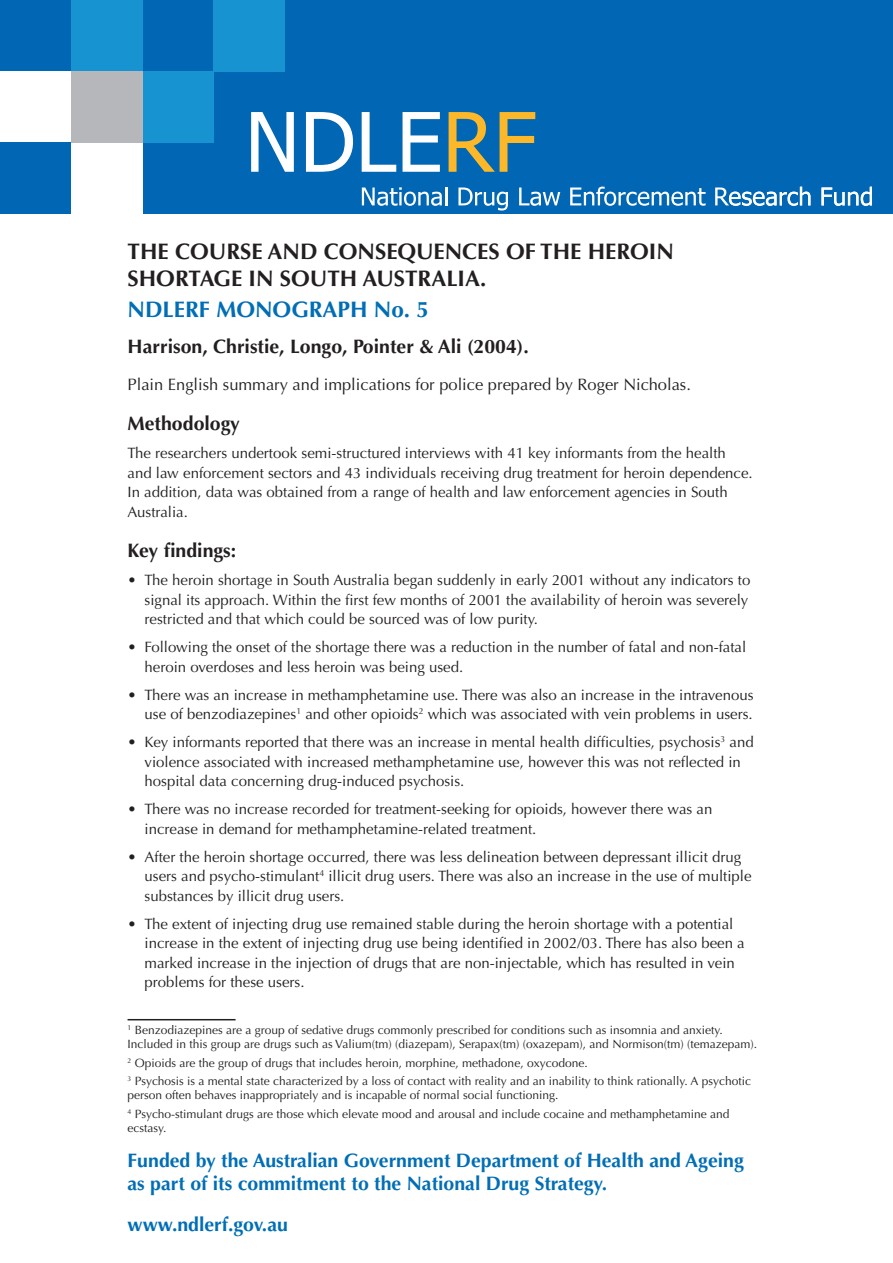
<style>
.page{position:relative;width:893px;height:1263px;background:#fff}
.page>*{position:absolute;margin:0;border:0;box-sizing:border-box;transform-origin:0 0}
.Heading_1-15pt{font:700 22.5px/27px "Optima LT Std";color:#231f20}
.Heading_Blue_1-15pt{font:700 22.5px "Optima LT Std";color:#006eb6}
.t1{font:700 19.5px/23.4px "Optima LT Std";color:#006eb6}
.Heading_2-13pt{font:700 19.5px "Optima LT Std";color:#231f20}
.prepared_by_11_13{font:16.5px "Optima LT Std";color:#231f20}
.Body_text-10pt{font:15px/19.5px "Optima LT Std";color:#231f20}
.Footnote-8pt{font:12px/14.2px "Optima LT Std";color:#231f20}
</style>
<div class="page">
<div style="left:0;top:0;width:885px;height:213px;background:#0166b3"></div>
<svg style="left:362px;top:187px;width:85px;height:19px"></svg>
<svg style="left:458px;top:187px;width:50px;height:23px"></svg>
<svg style="left:519px;top:187px;width:41px;height:19px"></svg>
<svg style="left:570px;top:187px;width:136px;height:19px"></svg>
<svg style="left:251px;top:112px;width:43px;height:60px"></svg>
<svg style="left:306px;top:112px;width:47px;height:60px"></svg>
<svg style="left:362px;top:112px;width:34px;height:60px"></svg>
<svg style="left:403px;top:112px;width:37px;height:60px"></svg>
<svg style="left:449px;top:112px;width:86px;height:60px"></svg>
<svg style="left:715px;top:187px;width:95px;height:19px"></svg>
<svg style="left:821px;top:187px;width:51px;height:19px"></svg>
<div style="left:71px;top:0;width:71px;height:71px;background:#1893d2"></div>
<div style="left:0;top:71px;width:71px;height:72px;background:#fff"></div>
<div style="left:71px;top:143px;width:71px;height:71px;background:#fff"></div>
<div style="left:142px;top:71px;width:71px;height:72px;background:#1893d2"></div>
<div style="left:0;top:143px;width:71px;height:71px;background:#0166b3"></div>
<div style="left:71px;top:71px;width:71px;height:72px;background:#b6b7bb"></div>
<div style="left:213px;top:0;width:72px;height:71px;background:#1893d2"></div>
<hr style="left:128px;top:1019px;width:108px;height:1px;background:#231f20">
<p class="Heading_1-15pt" style="left:128px;top:238px;width:548px">THE COURSE AND CONSEQUENCES OF THE HEROIN<br>SHORTAGE IN SOUTH AUSTRALIA.</p>
<p class="Heading_Blue_1-15pt" style="left:128px;top:296px;width:303px">NDLERF MONOGRAPH No. 5</p>
<p class="Heading_2-13pt" style="left:128px;top:335px;width:403px">Harrison, Christie, Longo, Pointer &amp; Ali (2004).</p>
<p class="prepared_by_11_13" style="left:128px;top:375px;width:565px">Plain English summary and implications for police prepared by Roger Nicholas.</p>
<p class="Heading_2-13pt" style="left:128px;top:412px;width:114px">Methodology</p>
<p class="Body_text-10pt" style="left:128px;top:444px;width:627px">The researchers undertook semi-structured interviews with 41 key informants from the health and law enforcement sectors and 43 individuals receiving drug treatment for heroin dependence.<br>In addition, data was obtained from a range of health and law enforcement agencies in South Australia.</p>
<p class="Heading_2-13pt" style="left:128px;top:539px;width:110px">Key findings:</p>
<p class="Body_text-10pt" style="left:145px;top:570px;width:607px;text-indent:-17px">• The heroin shortage in South Australia began suddenly in early 2001 without any indicators to signal its approach. Within the first few months of 2001 the availability of heroin was severely restricted and that which could be sourced was of low purity.</p>
<p class="Body_text-10pt" style="left:145px;top:637px;width:603px;text-indent:-17px">• Following the onset of the shortage there was a reduction in the number of fatal and non-fatal heroin overdoses and less heroin was being used.</p>
<p class="Body_text-10pt" style="left:128px;top:685px;width:627px;text-align:right">• There was an increase in methamphetamine use. There was also an increase in the intravenous use of benzodiazepines and other opioids which was associated with vein problems in users.</p>
<p class="Body_text-10pt" style="left:145px;top:732px;width:611px;text-indent:-17px">• Key informants reported that there was an increase in mental health difficulties, psychosis and violence associated with increased methamphetamine use, however this was not reflected in hospital data concerning drug-induced psychosis.</p>
<p class="Body_text-10pt" style="left:145px;top:799px;width:569px;text-indent:-17px">• There was no increase recorded for treatment-seeking for opioids, however there was an increase in demand for methamphetamine-related treatment.</p>
<p class="Body_text-10pt" style="left:145px;top:847px;width:608px;text-indent:-17px">• After the heroin shortage occurred, there was less delineation between depressant illicit drug users and psycho-stimulant illicit drug users. There was also an increase in the use of multiple substances by illicit drug users.</p>
<p class="Body_text-10pt" style="left:145px;top:914px;width:602px;text-indent:-17px">• The extent of injecting drug use remained stable during the heroin shortage with a potential increase in the extent of injecting drug use being identified in 2002/03. There has also been a marked increase in the injection of drugs that are non-injectable, which has resulted in vein problems for these users.</p>
<p class="Footnote-8pt" style="left:128px;top:1023px;width:631px;text-indent:7px">Benzodiazepines are a group of sedative drugs commonly prescribed for conditions such as insomnia and anxiety.<br>Included in this group are drugs such as Valium(tm) (diazepam), Serapax(tm) (oxazepam), and Normison(tm) (temazepam).</p>
<p class="Footnote-8pt" style="left:135px;top:1056px;width:454px">Opioids are the group of drugs that includes heroin, morphine, methadone, oxycodone.</p>
<p class="Footnote-8pt" style="left:128px;top:1074px;width:625px;text-indent:7px">Psychosis is a mental state characterized by a loss of contact with reality and an inability to think rationally. A psychotic person often behaves inappropriately and is incapable of normal social functioning.</p>
<p class="Footnote-8pt" style="left:128px;top:1107px;width:603px;text-indent:7px">Psycho-stimulant drugs are those which elevate mood and arousal and include cocaine and methamphetamine and ecstasy.</p>
<p class="t1" style="left:128px;top:1149px;width:618px">Funded by the Australian Government Department of Health and Ageing as part of its commitment to the National Drug Strategy.</p>
<p class="t1" style="left:128px;top:1212px;width:162px">www.ndlerf.gov.au</p>
</div>
